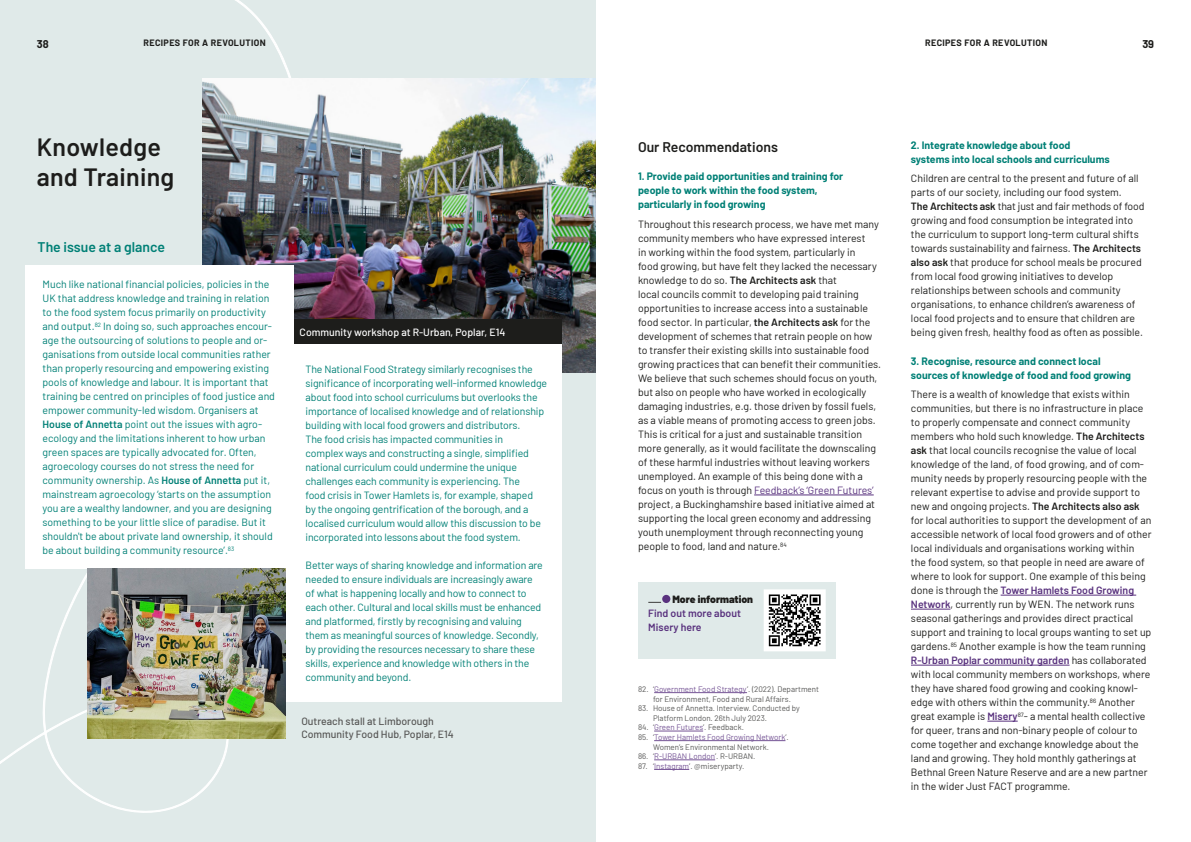
<style>
.page{position:relative;width:1191px;height:842px;background:#fff}
.page>*{position:absolute;margin:0;border:0;box-sizing:border-box;transform-origin:0 0}
.t1{font:600 25px/30px "Barlow";letter-spacing:.01em;color:#1d1d1b}
.t2{font:600 14px "Barlow";color:#1d1d1b}
.t3{font:600 14px "Barlow";color:#008076}
.t4{font:700 11px "Barlow";color:#1d1d1b}
.t5{font:10.5px/14px "Barlow";color:#1d1d1b}
.t6{font:10.5px/14px "Barlow";letter-spacing:-.01em;color:#008076}
.t7{font:700 10.5px/14px "Barlow";color:#008076}
.t8{font:500 10.5px/13px "Barlow";color:#575756}
.t9{font:500 10.5px "Barlow";color:#fff}
.t10{font:600 10.5px/14px "Barlow";color:#59327e}
.t11{font:900 10.5px "Barlow";color:#1d1d1b}
.t12{font:700 9px "Barlow";letter-spacing:.04em;color:#1d1d1b}
.t13{font:8px/9.6px "Barlow";color:#575756}
.s1{font-weight:600}
.s2{color:#59327e}
.s3{color:#755495}
.s4{font-weight:600;color:#59327e}
</style>
<div class="page">
<hr style="left:754px;top:495px;width:119px;height:1px;background:#59327e">
<hr style="left:1000px;top:595px;width:136px;height:1px;background:#59327e">
<hr style="left:911px;top:609px;width:39px;height:1px;background:#59327e">
<hr style="left:911px;top:665px;width:158px;height:1px;background:#59327e">
<hr style="left:987px;top:721px;width:30px;height:1px;background:#59327e">
<div style="left:0;top:0;width:595px;height:842px;background:#e0eae9"></div>
<svg style="left:0;top:0;width:291px;height:813px"></svg>
<img style="left:203px;top:78px;width:392px;height:294px">
<div style="left:26px;top:265px;width:268px;height:303px;background:#fff"></div>
<div style="left:286px;top:344px;width:275px;height:358px;background:#fff"></div>
<div style="left:638px;top:582px;width:197px;height:77px;background:#e0eae9"></div>
<svg style="left:648px;top:602px;width:13px;height:1px"></svg>
<div style="left:662px;top:595px;width:8px;height:8px;background:#59327e;border-radius:50%"></div>
<svg style="left:764px;top:589px;width:62px;height:63px;background:#a5a5a5"></svg>
<hr style="left:654px;top:692px;width:93px;height:1px;background:#755495">
<hr style="left:654px;top:731px;width:49px;height:1px;background:#755495">
<hr style="left:654px;top:740px;width:131px;height:1px;background:#755495">
<hr style="left:654px;top:760px;width:61px;height:1px;background:#755495">
<hr style="left:654px;top:769px;width:35px;height:1px;background:#755495">
<img style="left:87px;top:568px;width:199px;height:170px">
<div style="left:294px;top:319px;width:267px;height:25px;background:#1d1d1b"></div>
<p class="t4" style="left:37px;top:36px;width:13px">38</p>
<p class="t12" style="left:144px;top:36px;width:124px">RECIPES FOR A REVOLUTION</p>
<p class="t12" style="left:925px;top:36px;width:124px">RECIPES FOR A REVOLUTION</p>
<p class="t4" style="left:1142px;top:36px;width:13px">39</p>
<h1 class="t1" style="left:37px;top:130px;width:139px">Knowledge and Training</h1>
<h2 class="t3" style="left:38px;top:237px;width:129px">The issue at a glance</h2>
<p class="t6" style="left:43px;top:277px;width:234px">Much like national financial policies, policies in the UK that address knowledge and training in relation to the food system focus primarily on productivity and output.<sup>82</sup> In doing so, such approaches encour&shy;age the outsourcing of solutions to people and or&shy;ganisations from outside local communities rather than properly resourcing and empowering existing pools of knowledge and labour. It is important that training be centred on principles of food justice and empower community-led wisdom. Organisers at <span class="s1">House of Annetta</span> point out the issues with agro&shy;ecology and the limitations inherent to how urban green spaces are typically advocated for. Often, agroecology courses do not stress the need for community ownership. As <span class="s1">House of Annetta</span> put it, mainstream agroecology ‘starts on the assumption you are a wealthy landowner, and you are designing something to be your little slice of paradise. But it shouldn't be about private land ownership, it should be about building a community resource’.<sup>83</sup></p>
<p class="t9" style="left:300px;top:324px;width:207px">Community workshop at R-Urban, Poplar, E14</p>
<p class="t6" style="left:305px;top:361px;width:243px">The National Food Strategy similarly recognises the significance of incorporating well-informed knowledge about food into school curriculums but overlooks the importance of localised knowledge and of relationship building with local food growers and distributors.<br>The food crisis has impacted communities in<br>complex ways and constructing a single, simplified national curriculum could undermine the unique challenges each community is experiencing. The<br>food crisis in Tower Hamlets is, for example, shaped<br>by the ongoing gentrification of the borough, and a localised curriculum would allow this discussion to be incorporated into lessons about the food system.</p>
<p class="t6" style="left:305px;top:557px;width:239px">Better ways of sharing knowledge and information are needed to ensure individuals are increasingly aware of what is happening locally and how to connect to each other. Cultural and local skills must be enhanced and platformed, firstly by recognising and valuing them as meaningful sources of knowledge. Secondly, by providing the resources necessary to share these skills, experience and knowledge with others in the community and beyond.</p>
<p class="t8" style="left:301px;top:714px;width:154px">Outreach stall at Limborough<br>Community Food Hub, Poplar, E14</p>
<h2 class="t2" style="left:638px;top:137px;width:141px">Our Recommendations</h2>
<p class="t7" style="left:638px;top:169px;width:207px">1. Provide paid opportunities and training for people to work within the food system, particularly in food growing</p>
<p class="t5" style="left:638px;top:216px;width:245px">Throughout this research process, we have met many community members who have expressed interest<br>in working within the food system, particularly in<br>food growing, but have felt they lacked the necessary knowledge to do so. <span class="s1">The Architects ask</span> that<br>local councils commit to developing paid training opportunities to increase access into a sustainable food sector. In particular, <span class="s1">the Architects ask</span> for the development of schemes that retrain people on how to transfer their existing skills into sustainable food growing practices that can benefit their communities.<br>We believe that such schemes should focus on youth, but also on people who have worked in ecologically damaging industries, e.g. those driven by fossil fuels, as a viable means of promoting access to green jobs.<br>This is critical for a just and sustainable transition more generally, as it would facilitate the downscaling of these harmful industries without leaving workers unemployed. An example of this being done with a focus on youth is through <span class="s2">Feedback’s ‘Green Futures’ </span>project, a Buckinghamshire based initiative aimed at supporting the local green economy and addressing youth unemployment through reconnecting young people to food, land and nature.<sup>84</sup></p>
<p class="t11" style="left:672px;top:591px;width:82px">More information</p>
<p class="t10" style="left:648px;top:605px;width:94px">Find out more about<br>Misery here</p>
<p class="t13" style="left:653px;top:684px;width:168px;text-indent:-15px">82. ‘<span class="s3">Government Food Strategy</span>’. (2022). Department for Environment, Food and Rural Affairs.</p>
<p class="t13" style="left:653px;top:703px;width:148px;text-indent:-15px">83. House of Annetta. Interview. Conducted by<br>Platform London. 26th July 2023.</p>
<p class="t13" style="left:638px;top:722px;width:107px">84. ‘<span class="s3">Green Futures</span>’. Feedback.</p>
<p class="t13" style="left:653px;top:732px;width:137px;text-indent:-15px">85. ‘<span class="s3">Tower Hamlets Food Growing Network</span>’.<br>Women’s Environmental Network.</p>
<p class="t13" style="left:638px;top:751px;width:119px">86. ‘<span class="s3">R-URBAN London</span>’. R-URBAN.</p>
<p class="t13" style="left:638px;top:760px;width:108px">87. ‘<span class="s3">Instagram</span>’. @miseryparty.</p>
<p class="t7" style="left:911px;top:137px;width:200px">2. Integrate knowledge about food systems into local schools and curriculums</p>
<p class="t5" style="left:911px;top:171px;width:235px">Children are central to the present and future of all parts of our society, including our food system.<br><span class="s1">The Architects ask</span> that just and fair methods of food growing and food consumption be integrated into the curriculum to support long-term cultural shifts towards sustainability and fairness. <span class="s1">The Architects also ask</span> that produce for school meals be procured from local food growing initiatives to develop relationships between schools and community organisations, to enhance children’s awareness of local food projects and to ensure that children are being given fresh, healthy food as often as possible.</p>
<p class="t7" style="left:911px;top:353px;width:222px">3. Recognise, resource and connect local sources of knowledge of food and food growing</p>
<p class="t5" style="left:911px;top:387px;width:242px">There is a wealth of knowledge that exists within communities, but there is no infrastructure in place to properly compensate and connect community members who hold such knowledge. <span class="s1">The Architects ask</span> that local councils recognise the value of local knowledge of the land, of food growing, and of com&shy;munity needs by properly resourcing people with the relevant expertise to advise and provide support to new and ongoing projects. <span class="s1">The Architects also ask </span>for local authorities to support the development of an accessible network of local food growers and of other local individuals and organisations working within the food system, so that people in need are aware of where to look for support. One example of this being done is through the <span class="s4">Tower Hamlets Food Growing Network</span>, currently run by WEN. The network runs seasonal gatherings and provides direct practical support and training to local groups wanting to set up gardens.<sup>85</sup> Another example is how the team running <span class="s4">R-Urban Poplar community garden</span> has collaborated with local community members on workshops, where they have shared food growing and cooking knowl&shy;edge with others within the community.<sup>86</sup> Another great example is <span class="s4">Misery</span><sup>87</sup>- a mental health collective for queer, trans and non-binary people of colour to come together and exchange knowledge about the land and growing. They hold monthly gatherings at Bethnal Green Nature Reserve and are a new partner in the wider Just FACT programme.</p>
</div>
